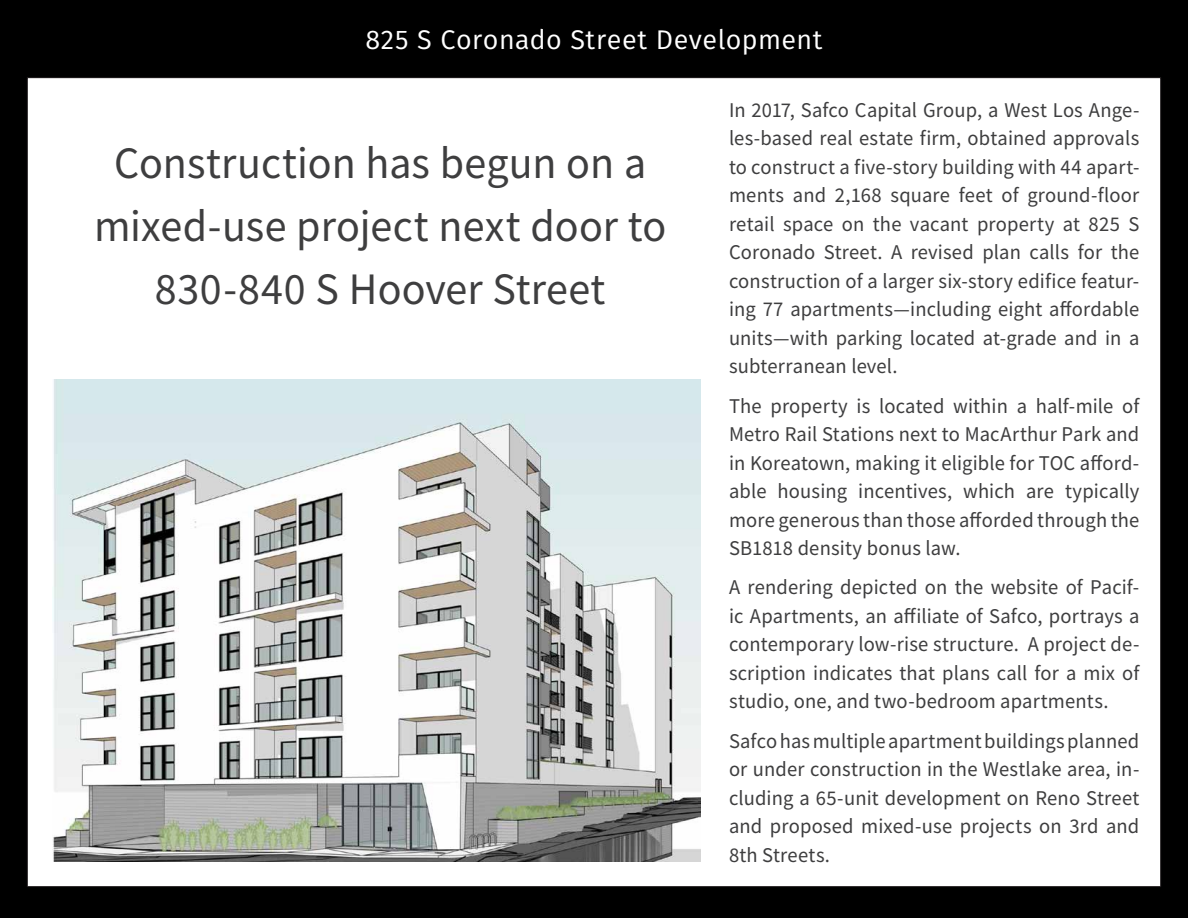
<style>
.page{position:relative;width:1188px;height:918px;background:#000}
.page>*{position:absolute;margin:0;border:0;box-sizing:border-box;transform-origin:0 0}
.t1{font:45px/63px "Source Sans Variable";color:#3e3e3f;text-align:center}
.t2{font:27px "Fira Sans";letter-spacing:.02em;color:#fff}
.t3{font:21px/28.5px "Source Sans Variable";letter-spacing:.005em;color:#3e3e3f;text-align:justify}
</style>
<div class="page">
<div style="left:27px;top:78px;width:1134px;height:809px;background:#fff"></div>
<img style="left:53px;top:379px;width:648px;height:482px">
<p class="t2" style="left:365px;top:20px;width:459px">825 S Coronado Street Development</p>
<h1 class="t1" style="left:94px;top:132px;width:574px">Construction has begun on a mixed-use project next door to<br>830-840 S Hoover Street</h1>
<p class="t3" style="left:729px;top:96px;width:412px">In 2017, Safco Capital Group, a West Los Ange&shy;les-based real estate firm, obtained approvals to construct a five-story building with 44 apart&shy;ments and 2,168 square feet of ground-floor retail space on the vacant property at 825 S Coronado Street. A revised plan calls for the construction of a larger six-story edifice featur&shy;ing 77 apartments—including eight affordable units—with parking located at-grade and in a subterranean level.</p>
<p class="t3" style="left:729px;top:392px;width:412px">The property is located within a half-mile of Metro Rail Stations next to MacArthur Park and in Koreatown, making it eligible for TOC afford&shy;able housing incentives, which are typically more generous than those afforded through the SB1818 density bonus law.</p>
<p class="t3" style="left:729px;top:573px;width:412px">A rendering depicted on the website of Pacif&shy;ic Apartments, an affiliate of Safco, portrays a contemporary low-rise structure. A project de&shy;scription indicates that plans call for a mix of studio, one, and two-bedroom apartments.</p>
<p class="t3" style="left:729px;top:727px;width:412px">Safco has multiple apartment buildings planned or under construction in the Westlake area, in&shy;cluding a 65-unit development on Reno Street and proposed mixed-use projects on 3rd and 8th Streets.</p>
</div>
